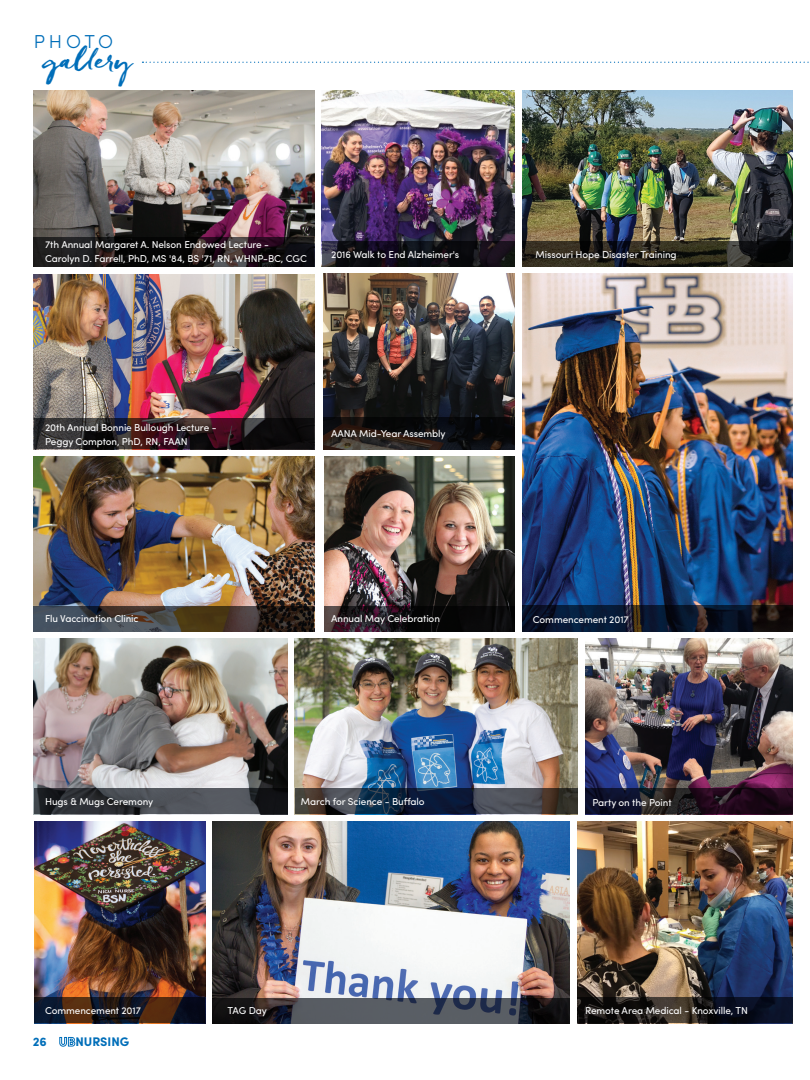
<style>
.page{position:relative;width:810px;height:1080px;background:#fff}
.page>*{position:absolute;margin:0;border:0;box-sizing:border-box;transform-origin:0 0}
.t1{font:29.5px "Freeland";letter-spacing:-.005em;color:#006eb9}
.t2{font:300 18.75px "Sofia Pro";letter-spacing:.19em;color:#006eb9}
.t3{font:700 12.5px "Sofia Pro";color:#006eb9}
.t4{font:10px/13.8px "Sofia Pro";letter-spacing:-.01em;color:#fff}
</style>
<div class="page">
<svg style="left:142px;top:62px;width:667px;height:1px"></svg>
<img style="left:35px;top:821px;width:170px;height:177px">
<img style="left:324px;top:457px;width:191px;height:149px">
<img style="left:34px;top:90px;width:280px;height:147px">
<img style="left:34px;top:274px;width:280px;height:144px">
<img style="left:34px;top:457px;width:280px;height:149px">
<img style="left:322px;top:90px;width:193px;height:151px">
<img style="left:523px;top:274px;width:270px;height:331px">
<img style="left:522px;top:90px;width:271px;height:151px">
<img style="left:295px;top:639px;width:283px;height:150px">
<img style="left:34px;top:639px;width:253px;height:150px">
<img style="left:578px;top:822px;width:215px;height:176px">
<img style="left:324px;top:274px;width:191px;height:143px">
<img style="left:585px;top:639px;width:208px;height:150px">
<img style="left:213px;top:822px;width:357px;height:176px">
<svg style="left:34px;top:237px;width:280px;height:29px;background:#1a1417"></svg>
<svg style="left:34px;top:418px;width:280px;height:31px;background:#291b1f"></svg>
<svg style="left:522px;top:605px;width:271px;height:26px;background:#0e1628"></svg>
<svg style="left:34px;top:606px;width:280px;height:25px;background:#3f3a36"></svg>
<svg style="left:324px;top:606px;width:191px;height:25px;background:#171215"></svg>
<svg style="left:34px;top:789px;width:253px;height:25px;background:#3a3d42"></svg>
<svg style="left:35px;top:998px;width:170px;height:25px;background:#281c1b"></svg>
<svg style="left:585px;top:789px;width:208px;height:25px;background:#1c1220"></svg>
<svg style="left:295px;top:789px;width:283px;height:25px;background:#2e3542"></svg>
<svg style="left:578px;top:998px;width:215px;height:25px;background:#19181d"></svg>
<svg style="left:324px;top:417px;width:191px;height:32px;background:#171413"></svg>
<svg style="left:322px;top:241px;width:193px;height:25px;background:#131119"></svg>
<svg style="left:522px;top:241px;width:271px;height:25px;background:#24211a"></svg>
<svg style="left:213px;top:998px;width:357px;height:25px;background:#3c3e46"></svg>
<svg style="left:59px;top:1037px;width:16px;height:10px"></svg>
<h2 class="t2" style="left:34px;top:28px;width:81px">PHOTO</h2>
<h1 class="t1" style="left:44px;top:40px;width:90px">gallery</h1>
<p class="t4" style="left:45px;top:237px;width:263px">7th Annual Margaret A. Nelson Endowed Lecture -<br>Carolyn D. Farrell, PhD, MS '84, BS '71, RN, WHNP-BC, CGC</p>
<p class="t4" style="left:331px;top:247px;width:130px">2016 Walk to End Alzheimer's</p>
<p class="t4" style="left:536px;top:247px;width:143px">Missouri Hope Disaster Training</p>
<p class="t4" style="left:45px;top:420px;width:173px">20th Annual Bonnie Bullough Lecture -<br>Peggy Compton, PhD, RN, FAAN</p>
<p class="t4" style="left:45px;top:611px;width:95px">Flu Vaccination Clinic</p>
<p class="t4" style="left:331px;top:426px;width:116px">AANA Mid-Year Assembly</p>
<p class="t4" style="left:331px;top:611px;width:110px">Annual May Celebration</p>
<p class="t4" style="left:45px;top:794px;width:110px">Hugs &amp; Mugs Ceremony</p>
<p class="t4" style="left:301px;top:794px;width:125px">March for Science - Buffalo</p>
<p class="t4" style="left:533px;top:612px;width:98px">Commencement 2017</p>
<p class="t4" style="left:593px;top:794px;width:81px">Party on the Point</p>
<p class="t4" style="left:45px;top:1002px;width:98px">Commencement 2017</p>
<p class="t4" style="left:585px;top:1003px;width:164px">Remote Area Medical - Knoxville, TN</p>
<p class="t4" style="left:228px;top:1003px;width:41px">TAG Day</p>
<p class="t3" style="left:33px;top:1032px;width:16px">26</p>
<p class="t3" style="left:75px;top:1032px;width:56px">NURSING</p>
</div>
